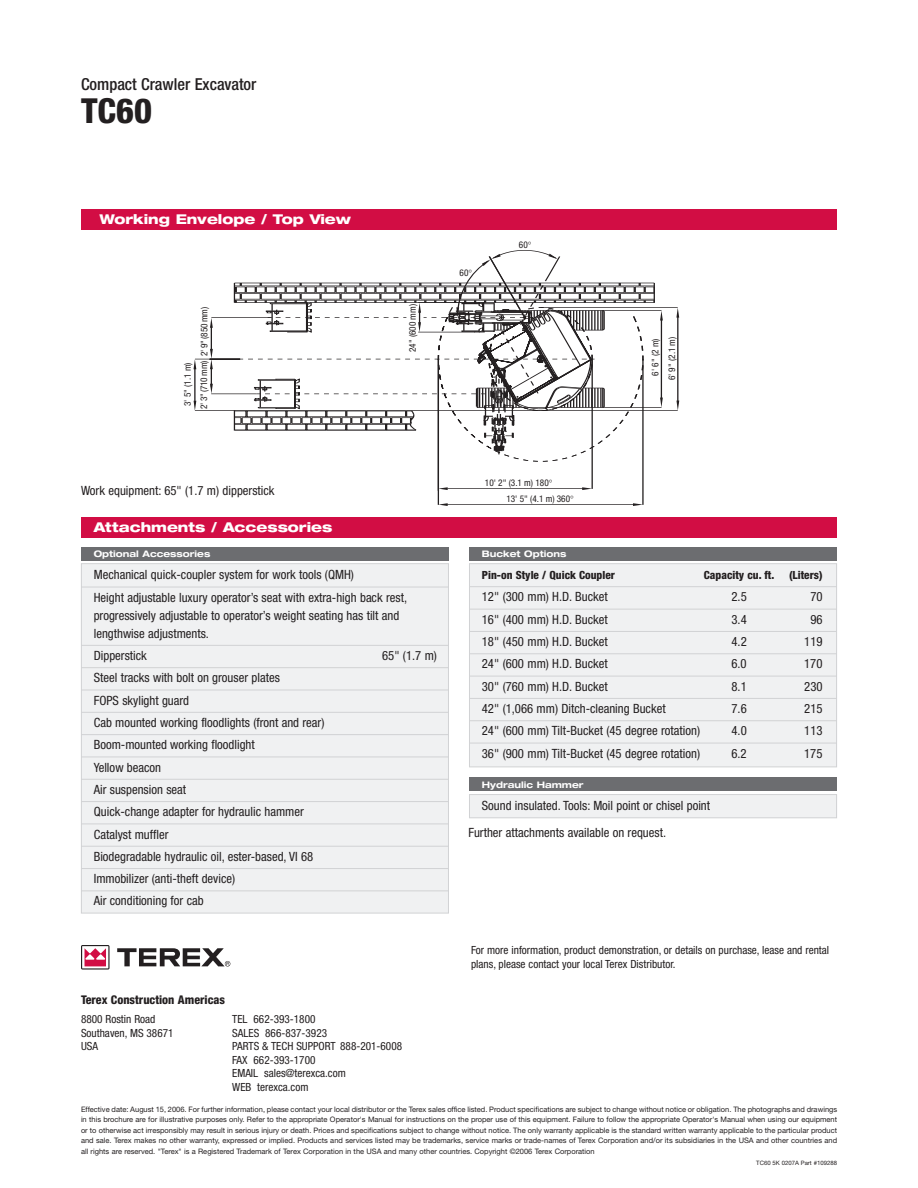
<style>
.page{position:relative;width:918px;height:1188px;background:#fff}
.page>*{position:absolute;margin:0;border:0;box-sizing:border-box;transform-origin:0 0}
.t1{font:800 condensed 34.5px "Helvetica Neue";color:#231f20}
.t2{font:500 condensed 16.5px "Helvetica Neue";color:#231f20}
.t3{font:800 expanded 13.5px "Helvetica Neue";color:#fff}
.t4{font:condensed 12.75px/22.4px "Helvetica Neue";color:#231f20}
.t5{font:800 condensed 12px "Helvetica Neue";color:#231f20}
.t6{font:condensed 11.25px/13.5px "Helvetica Neue";color:#231f20}
.t7{font:800 condensed 11.25px "Helvetica Neue";color:#231f20}
.t8{font:condensed 9.3px/15.9px "Helvetica Neue";color:#231f20}
.t9{font:condensed 9.3px/16.5px "Helvetica Neue";letter-spacing:-.025em;color:#231f20}
.t10{font:700 expanded 9px "Helvetica Neue";color:#fff}
.t11{font:7.5px/10.5px "Helvetica Neue";color:#231f20;text-align:justify}
.t12{font:6px "Helvetica Neue";color:#231f20}
</style>
<div class="page">
<div style="left:81px;top:209px;width:756px;height:20px;background:#d20d44"></div>
<div style="left:82px;top:564px;width:366px;height:349px;background:#f0f1f2"></div>
<div style="left:81px;top:563px;width:368px;height:350px;border:1px solid #d1d2d4"></div>
<div style="left:81px;top:547px;width:368px;height:13px;background:#6c6d70"></div>
<hr style="left:81px;top:587px;width:368px;height:1px;background:#d1d2d4">
<hr style="left:81px;top:645px;width:368px;height:1px;background:#d1d2d4">
<hr style="left:81px;top:667px;width:368px;height:1px;background:#d1d2d4">
<hr style="left:81px;top:690px;width:368px;height:1px;background:#d1d2d4">
<hr style="left:81px;top:712px;width:368px;height:1px;background:#d1d2d4">
<hr style="left:81px;top:734px;width:368px;height:1px;background:#d1d2d4">
<hr style="left:81px;top:757px;width:368px;height:1px;background:#d1d2d4">
<hr style="left:81px;top:779px;width:368px;height:1px;background:#d1d2d4">
<hr style="left:81px;top:801px;width:368px;height:1px;background:#d1d2d4">
<hr style="left:81px;top:824px;width:368px;height:1px;background:#d1d2d4">
<hr style="left:81px;top:846px;width:368px;height:1px;background:#d1d2d4">
<hr style="left:81px;top:868px;width:368px;height:1px;background:#d1d2d4">
<hr style="left:81px;top:890px;width:368px;height:1px;background:#d1d2d4">
<div style="left:470px;top:795px;width:366px;height:22px;background:#f0f1f2"></div>
<div style="left:469px;top:794px;width:368px;height:24px;border:1px solid #d1d2d4"></div>
<div style="left:469px;top:778px;width:368px;height:13px;background:#6c6d70"></div>
<hr style="left:592px;top:359px;width:1px;height:130px;background:#231f20">
<hr style="left:643px;top:359px;width:1px;height:146px;background:#231f20">
<hr style="left:438px;top:359px;width:1px;height:146px;background:#231f20">
<hr style="left:195px;top:410px;width:39px;height:1px;background:#231f20">
<hr style="left:195px;top:359px;width:45px;height:1px;background:#231f20">
<hr style="left:211px;top:317px;width:61px;height:1px;background:#231f20">
<hr style="left:211px;top:394px;width:46px;height:1px;background:#231f20">
<hr style="left:541px;top:307px;width:137px;height:1px;background:#231f20">
<hr style="left:541px;top:410px;width:137px;height:1px;background:#231f20">
<svg style="left:438px;top:503px;width:10px;height:3px"></svg>
<hr style="left:447px;top:504px;width:187px;height:1px;background:#231f20">
<svg style="left:633px;top:503px;width:10px;height:3px"></svg>
<svg style="left:194px;top:401px;width:2px;height:10px"></svg>
<hr style="left:195px;top:367px;width:1px;height:36px;background:#231f20">
<svg style="left:194px;top:359px;width:2px;height:10px"></svg>
<svg style="left:210px;top:318px;width:3px;height:76px"></svg>
<svg style="left:439px;top:487px;width:9px;height:3px"></svg>
<hr style="left:447px;top:488px;width:139px;height:1px;background:#231f20">
<svg style="left:582px;top:487px;width:10px;height:3px"></svg>
<svg style="left:676px;top:401px;width:3px;height:10px"></svg>
<hr style="left:678px;top:316px;width:1px;height:87px;background:#231f20">
<svg style="left:676px;top:308px;width:3px;height:10px"></svg>
<svg style="left:234px;top:250px;width:429px;height:212px"></svg>
<div style="left:81px;top:517px;width:756px;height:21px;background:#d20d44"></div>
<svg style="left:81px;top:945px;width:29px;height:25px"></svg>
<svg style="left:117px;top:948px;width:113px;height:19px"></svg>
<div style="left:470px;top:564px;width:366px;height:203px;background:#f0f1f2"></div>
<div style="left:469px;top:563px;width:368px;height:204px;border:1px solid #d1d2d4"></div>
<div style="left:469px;top:547px;width:368px;height:13px;background:#6c6d70"></div>
<hr style="left:469px;top:586px;width:368px;height:1px;background:#d1d2d4">
<hr style="left:469px;top:609px;width:368px;height:1px;background:#d1d2d4">
<hr style="left:469px;top:631px;width:368px;height:1px;background:#d1d2d4">
<hr style="left:469px;top:653px;width:368px;height:1px;background:#d1d2d4">
<hr style="left:469px;top:676px;width:368px;height:1px;background:#d1d2d4">
<hr style="left:469px;top:698px;width:368px;height:1px;background:#d1d2d4">
<hr style="left:469px;top:720px;width:368px;height:1px;background:#d1d2d4">
<hr style="left:469px;top:743px;width:368px;height:1px;background:#d1d2d4">
<h2 class="t2" style="left:81px;top:78px;width:177px">Compact Crawler Excavator</h2>
<h1 class="t1" style="left:81px;top:98px;width:72px">TC60</h1>
<h3 class="t3" style="left:100px;top:214px;width:253px">Working Envelope / Top View</h3>
<p class="t9" style="left:180px;top:409px;width:104px;text-indent:3px;rotate:-90deg">3 5 (11m)<br>2 3 (710 mm) 2 9 (850 mm)</p>
<p class="t8" style="left:405px;top:352px;width:50px;rotate:-90deg">24 (600 mm)</p>
<h3 class="t4" style="left:81px;top:480px;width:195px">Work equipment: 65" (1.7 m) dipperstick</h3>
<h3 class="t3" style="left:94px;top:522px;width:240px">Attachments / Accessories</h3>
<p class="t10" style="left:94px;top:551px;width:118px">Optional Accessories</p>
<h3 class="t4" style="left:94px;top:565px;width:315px">Mechanical quick-coupler system for work tools (QMH)<br>Height adjustable luxury operator’s seat with extra-high back rest,</h3>
<h3 class="t4" style="left:94px;top:607px;width:307px;line-height:18px">progressively adjustable to operator’s weight seating has tilt and lengthwise adjustments.</h3>
<h3 class="t4" style="left:94px;top:645px;width:55px">Dipperstick</h3>
<h3 class="t4" style="left:382px;top:645px;width:56px">65" (1.7 m)</h3>
<p class="t4" style="left:94px;top:668px;width:232px">Steel tracks with bolt on grouser plates<br>FOPS skylight guard<br>Cab mounted working floodlights (front and rear)<br>Boom-mounted working floodlight<br>Yellow beacon<br>Air suspension seat<br>Quick-change adapter for hydraulic hammer<br>Catalyst muffler<br>Biodegradable hydraulic oil, ester-based, VI 68<br>Immobilizer (anti-theft device)<br>Air conditioning for cab</p>
<h3 class="t5" style="left:81px;top:995px;width:146px">Terex Construction Americas</h3>
<h3 class="t6" style="left:81px;top:1013px;width:94px">8800 Rostin Road<br>Southaven, MS 38671<br>USA</h3>
<h3 class="t6" style="left:232px;top:1013px;width:171px">TEL 662-393-1800<br>SALES 866-837-3923<br>PARTS &amp; TECH SUPPORT 888-201-6008<br>FAX 662-393-1700<br>EMAIL sales@terexca.com<br>WEB terexca.com</h3>
<p class="t8" style="left:519px;top:238px;width:10px">60</p>
<p class="t8" style="left:506px;top:476px;width:65px;text-indent:-21px">10' 2" (3.1 m) 180<br>13' 5" (4.1 m) 360</p>
<p class="t8" style="left:648px;top:380px;width:45px;line-height:16.5px;text-align:center;rotate:-90deg">6 6 (2m)<br>6 9 (21m)</p>
<p class="t10" style="left:482px;top:550px;width:86px">Bucket Options</p>
<h3 class="t7" style="left:482px;top:571px;width:135px">Pin-on Style / Quick Coupler</h3>
<h3 class="t7" style="left:704px;top:571px;width:72px">Capacity cu. ft.</h3>
<h3 class="t7" style="left:789px;top:571px;width:35px">(Liters)</h3>
<h3 class="t4" style="left:482px;top:587px;width:127px">12" (300 mm) H.D. Bucket</h3>
<h3 class="t4" style="left:731px;top:587px;width:17px">2.5</h3>
<h3 class="t4" style="left:810px;top:587px;width:14px">70</h3>
<h3 class="t4" style="left:482px;top:609px;width:127px">16" (400 mm) H.D. Bucket</h3>
<h3 class="t4" style="left:731px;top:609px;width:17px">3.4</h3>
<h3 class="t4" style="left:810px;top:609px;width:14px">96</h3>
<h3 class="t4" style="left:482px;top:631px;width:127px">18" (450 mm) H.D. Bucket</h3>
<h3 class="t4" style="left:731px;top:631px;width:17px">4.2</h3>
<h3 class="t4" style="left:804px;top:631px;width:20px">119</h3>
<h3 class="t4" style="left:482px;top:654px;width:127px">24" (600 mm) H.D. Bucket</h3>
<h3 class="t4" style="left:731px;top:654px;width:17px">6.0</h3>
<h3 class="t4" style="left:804px;top:654px;width:20px">170</h3>
<h3 class="t4" style="left:482px;top:676px;width:127px">30" (760 mm) H.D. Bucket</h3>
<h3 class="t4" style="left:731px;top:676px;width:17px">8.1</h3>
<h3 class="t4" style="left:804px;top:676px;width:20px">230</h3>
<h3 class="t4" style="left:482px;top:698px;width:185px">42" (1,066 mm) Ditch-cleaning Bucket</h3>
<h3 class="t4" style="left:732px;top:698px;width:17px">7.6</h3>
<h3 class="t4" style="left:804px;top:698px;width:20px">215</h3>
<h3 class="t4" style="left:482px;top:721px;width:220px">24" (600 mm) Tilt-Bucket (45 degree rotation)</h3>
<h3 class="t4" style="left:732px;top:721px;width:17px">4.0</h3>
<h3 class="t4" style="left:804px;top:721px;width:20px">113</h3>
<h3 class="t4" style="left:482px;top:743px;width:220px">36" (900 mm) Tilt-Bucket (45 degree rotation)</h3>
<h3 class="t4" style="left:731px;top:743px;width:17px">6.2</h3>
<h3 class="t4" style="left:804px;top:743px;width:20px">175</h3>
<p class="t10" style="left:482px;top:781px;width:103px">Hydraulic Hammer</p>
<h3 class="t4" style="left:482px;top:796px;width:230px">Sound insulated. Tools: Moil point or chisel point</h3>
<h3 class="t4" style="left:468px;top:822px;width:199px">Further attachments available on request.</h3>
<h3 class="t6" style="left:471px;top:944px;width:360px">For more information, product demonstration, or details on purchase, lease and rental plans, please contact your local Terex Distributor.</h3>
<p class="t11" style="left:81px;top:1104px;width:758px">Effective date: August 15, 2006. For further information, please contact your local distributor or the Terex sales office listed. Product specifications are subject to change without notice or obligation. The photographs and drawings in this brochure are for illustrative purposes only. Refer to the appropriate Operator's Manual for instructions on the proper use of this equipment. Failure to follow the appropriate Operator's Manual when using our equipment or to otherwise act irresponsibly may result in serious injury or death. Prices and specifications subject to change without notice. The only warranty applicable is the standard written warranty applicable to the particular product and sale. Terex makes no other warranty, expressed or implied. Products and services listed may be trademarks, service marks or trade-names of Terex Corporation and/or its subsidiaries in the USA and other countries and all rights are reserved. "Terex" is a Registered Trademark of Terex Corporation in the USA and many other countries. Copyright ©2006 Terex Corporation</p>
<p class="t12" style="left:756px;top:1160px;width:82px">TC60 5K 0207A Part #109288</p>
</div>
